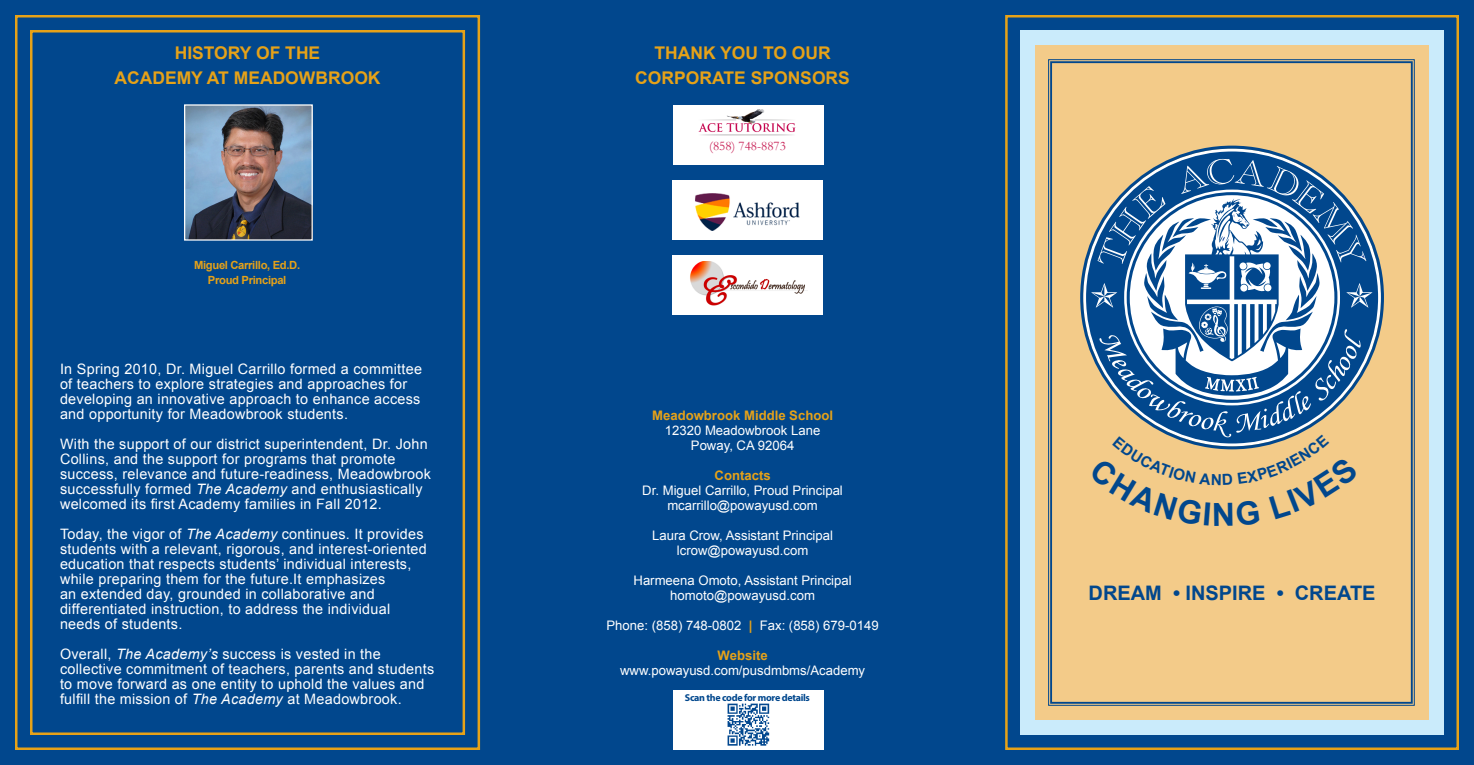
<style>
.page{position:relative;width:1474px;height:765px;background:#01478d}
.page>*{position:absolute;margin:0;border:0;box-sizing:border-box;transform-origin:0 0}
.t1{font:700 20px "Arial";color:#01478d}
.t2{font:700 17.5px "Arial";color:#e6a218}
.t3{font:14.38px/15px "Arial";letter-spacing:.02em;color:#fff}
.t4{font:13.12px "Arial";color:#fff}
.t5{font:700 13.12px "Arial";color:#e6a218}
.t6{font:13.12px "Garamond";color:#c71e54}
.t7{font:700 11.25px "Arial";letter-spacing:-.03em;color:#e6a218}
.t8{font:700 10px "Myriad Pro";letter-spacing:-.03em;color:#01478d}
.s1{font-style:italic}
.s2{font-weight:700;color:#e6a218}
</style>
<div class="page">
<div style="left:1005px;top:15px;width:454px;height:735px;border:2px solid #e6a218"></div>
<div style="left:15px;top:15px;width:465px;height:735px;border:2px solid #e6a218"></div>
<div style="left:30px;top:30px;width:435px;height:705px;border:2px solid #e6a218"></div>
<div style="left:1020px;top:30px;width:424px;height:705px;background:#caebfb"></div>
<div style="left:1035px;top:45px;width:394px;height:675px;background:#f3cb89"></div>
<svg style="left:1048px;top:59px;width:367px;height:647px"></svg>
<div style="left:1050px;top:61px;width:362px;height:643px;border:2px solid #01478d"></div>
<img style="left:186px;top:106px;width:125px;height:133px">
<div style="left:184px;top:104px;width:129px;height:137px;border:1px solid #fff"></div>
<div style="left:674px;top:105px;width:150px;height:60px;background:#fff"></div>
<div style="left:674px;top:690px;width:150px;height:60px;background:#fff"></div>
<div style="left:672px;top:255px;width:150px;height:60px;background:#fff"></div>
<img style="left:698px;top:109px;width:98px;height:27px">
<div style="left:672px;top:180px;width:150px;height:60px;background:#fff"></div>
<img style="left:690px;top:261px;width:118px;height:45px">
<img style="left:727px;top:703px;width:43px;height:42px">
<img style="left:695px;top:193px;width:105px;height:38px">
<svg style="left:1088px;top:435px;width:270px;height:91px"></svg>
<p class="t2" style="left:175px;top:41px;width:147px">HISTORY OF THE</p>
<p class="t2" style="left:114px;top:66px;width:268px">ACADEMY AT MEADOWBROOK</p>
<p class="t7" style="left:194px;top:258px;width:108px">Miguel Carrillo, Ed.D.</p>
<p class="t7" style="left:208px;top:273px;width:80px">Proud Principal</p>
<p class="t3" style="left:60px;top:362px;width:363px">In Spring 2010, Dr. Miguel Carrillo formed a committee of teachers to explore strategies and approaches for developing an innovative approach to enhance access and opportunity for Meadowbrook students.</p>
<p class="t3" style="left:60px;top:437px;width:372px">With the support of our district superintendent, Dr. John Collins, and the support for programs that promote success, relevance and future-readiness, Meadowbrook successfully formed <span class="s1">The Academy</span> and enthusiastically welcomed its first Academy families in Fall 2012.</p>
<p class="t3" style="left:60px;top:527px;width:368px">Today, the vigor of <span class="s1">The Academy</span> continues. It provides students with a relevant, rigorous, and interest-oriented education that respects students’ individual interests, while preparing them for the future.It emphasizes<br>an extended day, grounded in collaborative and differentiated instruction, to address the individual needs of students.</p>
<p class="t3" style="left:60px;top:647px;width:376px">Overall, <span class="s1">The Academy’s</span> success is vested in the collective commitment of teachers, parents and students to move forward as one entity to uphold the values and fulfill the mission of <span class="s1">The Academy</span> at Meadowbrook.</p>
<p class="t2" style="left:654px;top:41px;width:178px">THANK YOU TO OUR</p>
<p class="t2" style="left:635px;top:66px;width:216px">CORPORATE SPONSORS</p>
<p class="t6" style="left:709px;top:138px;width:78px">(858) 748-8873</p>
<p class="t5" style="left:652px;top:407px;width:182px">Meadowbrook Middle School</p>
<p class="t4" style="left:665px;top:422px;width:157px">12320 Meadowbrook Lane</p>
<p class="t4" style="left:691px;top:437px;width:105px">Poway, CA 92064</p>
<p class="t5" style="left:714px;top:467px;width:58px">Contacts</p>
<p class="t4" style="left:642px;top:482px;width:202px">Dr. Miguel Carrillo, Proud Principal</p>
<p class="t4" style="left:667px;top:497px;width:152px">mcarrillo@powayusd.com</p>
<p class="t4" style="left:652px;top:527px;width:182px">Laura Crow, Assistant Principal</p>
<p class="t4" style="left:677px;top:542px;width:133px">lcrow@powayusd.com</p>
<p class="t4" style="left:633px;top:572px;width:220px">Harmeena Omoto, Assistant Principal</p>
<p class="t4" style="left:670px;top:587px;width:146px">homoto@powayusd.com</p>
<p class="t4" style="left:606px;top:617px;width:274px">Phone: (858) 748-0802 <span class="s2">|</span> Fax: (858) 679-0149</p>
<p class="t5" style="left:717px;top:647px;width:52px">Website</p>
<p class="t4" style="left:620px;top:662px;width:247px">www.powayusd.com/pusdmbms/Academy</p>
<p class="t8" style="left:685px;top:691px;width:127px">Scan the code for more details</p>
<p class="t1" style="left:1088px;top:579px;width:288px">DREAM • INSPIRE • CREATE</p>
</div>
